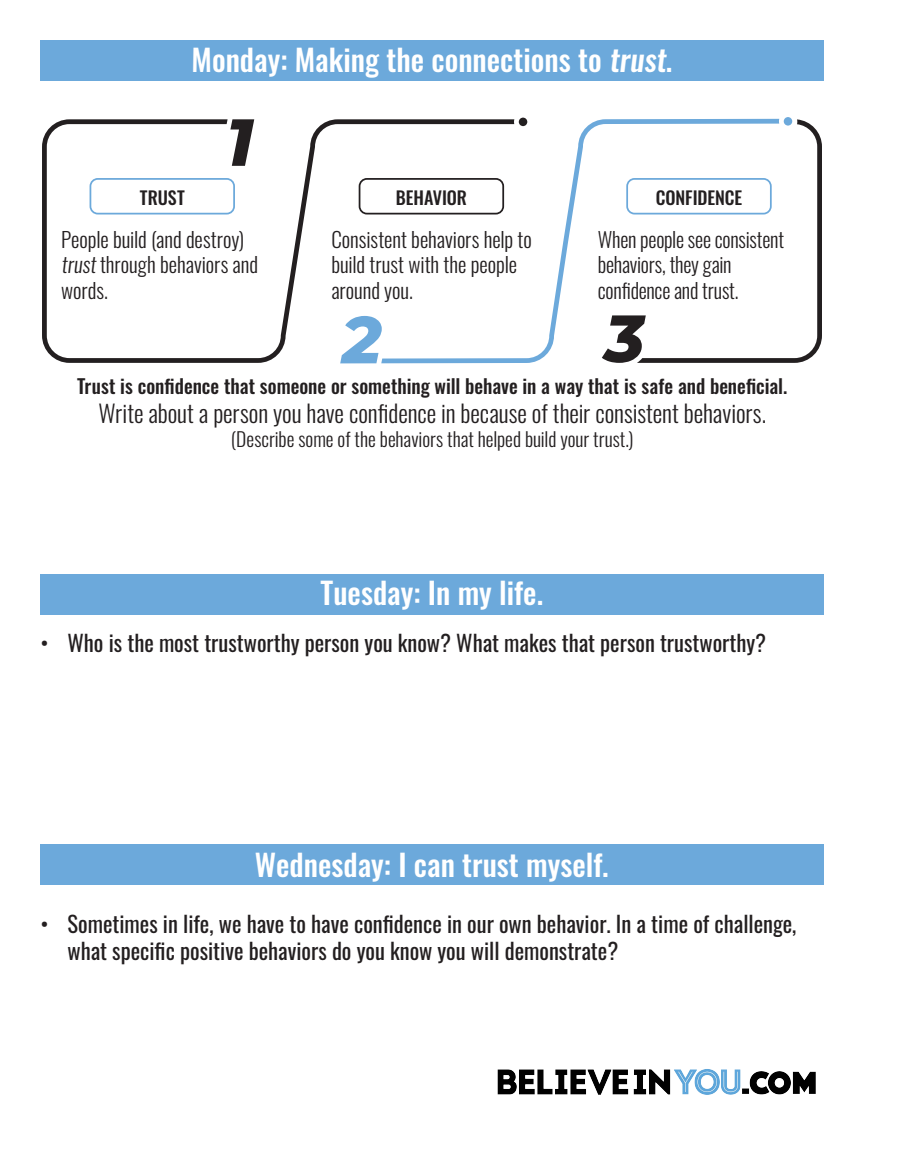
<style>
.page{position:relative;width:905px;height:1175px;background:#fff}
.page>*{position:absolute;margin:0;border:0;box-sizing:border-box;transform-origin:0 0}
.t1{font:500 30px "Oswald";color:#fff}
.t2{font:300 24px "Oswald";color:#231f20}
.t3{font:22.5px/27px "Oswald";color:#231f20}
.t4{font:300 21px/25.2px "Oswald";letter-spacing:-.005em;color:#231f20}
.t5{font:500 19.5px "Oswald";color:#231f20}
.t6{font:300 19.5px "Oswald";color:#231f20}
.t7{font:500 18px "Oswald";color:#231f20}
</style>
<div class="page">
<div style="left:40px;top:40px;width:784px;height:41px;background:#6ca9db"></div>
<div style="left:40px;top:574px;width:784px;height:40px;background:#6ca9db"></div>
<div style="left:40px;top:844px;width:784px;height:40px;background:#6ca9db"></div>
<svg style="left:779px;top:119px;width:43px;height:244px"></svg>
<svg style="left:42px;top:119px;width:339px;height:244px"></svg>
<svg style="left:230px;top:119px;width:24px;height:47px"></svg>
<div style="left:519px;top:118px;width:8px;height:8px;background:#231f20;border-radius:50%"></div>
<svg style="left:381px;top:119px;width:398px;height:244px"></svg>
<svg style="left:340px;top:316px;width:42px;height:47px"></svg>
<div style="left:783px;top:117px;width:9px;height:9px;background:#6ca9db;border-radius:50%"></div>
<svg style="left:90px;top:178px;width:145px;height:36px"></svg>
<svg style="left:358px;top:178px;width:146px;height:36px"></svg>
<svg style="left:626px;top:178px;width:145px;height:36px"></svg>
<img style="left:497px;top:1069px;width:319px;height:26px">
<h1 class="t1" style="left:191px;top:44px;width:482px">Monday: Making the connections to trust.</h1>
<p class="t7" style="left:140px;top:188px;width:46px">TRUST</p>
<p class="t7" style="left:396px;top:188px;width:73px">BEHAVIOR</p>
<p class="t7" style="left:655px;top:188px;width:88px">CONFIDENCE</p>
<p class="t4" style="left:61px;top:225px;width:198px">People build (and destroy) trustthrough behaviors and words.</p>
<p class="t4" style="left:331px;top:225px;width:202px">Consistent behaviors help to build trust with the people around you.</p>
<p class="t4" style="left:598px;top:225px;width:188px">When people see consistent behaviors, they gain confidence and trust.</p>
<p class="t5" style="left:77px;top:376px;width:711px">Trust is confidence that someone or something will behave in a way that is safe and beneficial.</p>
<p class="t2" style="left:98px;top:392px;width:669px">Write about a person you have confidence in because of their consistent behaviors.</p>
<p class="t6" style="left:231px;top:421px;width:404px">(Describe some of the behaviors that helped build your trust.)</p>
<h1 class="t1" style="left:320px;top:577px;width:224px">Tuesday: In my life.</h1>
<p class="t3" style="left:40px;top:627px;width:727px">• Who is the most trustworthy person you know? What makes that person trustworthy?</p>
<h1 class="t1" style="left:255px;top:849px;width:355px">Wednesday: I can trust myself.</h1>
<p class="t3" style="left:67px;top:908px;width:730px;text-indent:-27px">• Sometimes in life, we have to have confidence in our own behavior. In a time of challenge, what specific positive behaviors do you know you will demonstrate?</p>
</div>
